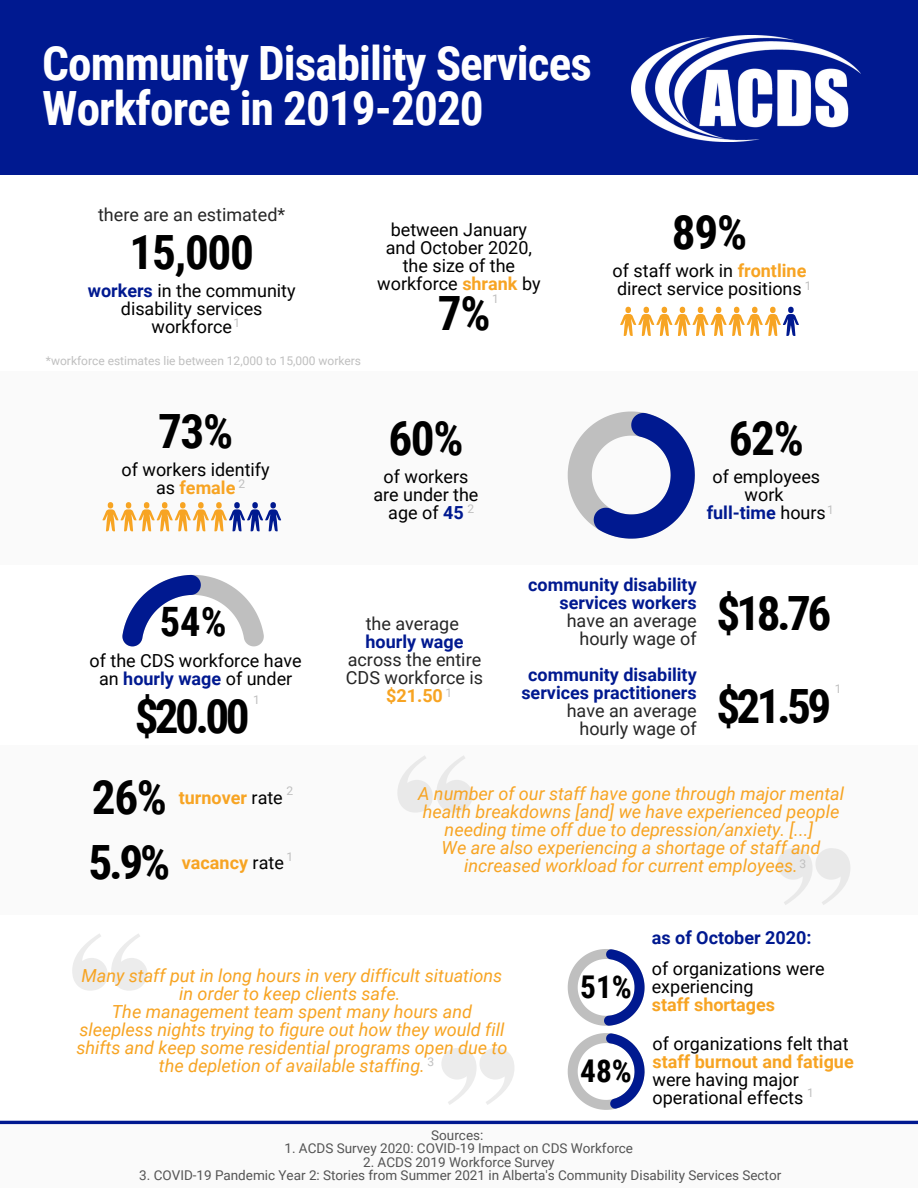
<style>
.page{position:relative;width:918px;height:1188px;background:#fff}
.page>*{position:absolute;margin:0;border:0;box-sizing:border-box;transform-origin:0 0}
.t1{font:700 47.25px/45px "Roboto Condensed";letter-spacing:-.02em;color:#fff}
.t2{font:700 47.25px/92.7px "Roboto Condensed";letter-spacing:-.025em;color:#000}
.t3{font:700 40.5px "Roboto Condensed";color:#000}
.t4{font:700 31.35px "Roboto Condensed";color:#000}
.t5{font:italic 18px "Roboto";color:#f7a423}
.t6{font:18px/18px "Roboto";color:#000;text-align:center}
.t7{font:18px/18px "Roboto";color:#262626;text-align:right}
.t8{font:700 18px/18px "Roboto";color:#001990;text-align:right}
.t9{font:700 18px "Roboto";color:#f7a423}
.t10{font:13.5px "Roboto";color:#545454}
.t11{font:12px "Roboto";color:#bfbfbf}
.s1{font-weight:700;color:#001990}
.s2{font-weight:700;color:#f7a423}
.s3{font-weight:400;color:#000}
</style>
<div class="page">
<div style="left:0;top:371px;width:918px;height:193px;background:#fafafa"></div>
<svg style="left:102px;top:502px;width:179px;height:29px"></svg>
<svg style="left:568px;top:412px;width:127px;height:127px"></svg>
<svg style="left:620px;top:307px;width:179px;height:29px"></svg>
<div style="left:0;top:745px;width:918px;height:170px;background:#fafafa"></div>
<div style="left:0;top:0;width:918px;height:174px;background:#001990"></div>
<img style="left:631px;top:36px;width:230px;height:105px">
<svg style="left:72px;top:934px;width:75px;height:57px"></svg>
<svg style="left:441px;top:1048px;width:73px;height:57px"></svg>
<svg style="left:397px;top:756px;width:76px;height:56px"></svg>
<svg style="left:777px;top:848px;width:73px;height:57px"></svg>
<div style="left:0;top:1121px;width:918px;height:67px;background:#fafafa"></div>
<hr style="left:0;top:1121px;width:918px;height:3px;background:#001990">
<svg style="left:568px;top:949px;width:77px;height:77px"></svg>
<svg style="left:568px;top:1033px;width:77px;height:77px"></svg>
<svg style="left:122px;top:575px;width:142px;height:71px"></svg>
<h1 class="t1" style="left:42px;top:42px;width:551px">Community Disability Services<br>Workforce in 2019-2020</h1>
<p class="t7" style="left:98px;top:206px;width:189px">there are an estimated*</p>
<p class="t2" style="left:130px;top:207px;width:126px">15,000</p>
<p class="t6" style="left:88px;top:282px;width:209px"><span class="s1">workers</span> in the community</p>
<p class="t6" style="left:121px;top:300px;width:143px">disability services workforce</p>
<p class="t11" style="left:234px;top:316px;width:8px">1</p>
<p class="t11" style="left:46px;top:354px;width:317px">*workforce estimates lie between 12,000 to 15,000 workers</p>
<p class="t6" style="left:391px;top:221px;width:138px">between January</p>
<p class="t6" style="left:386px;top:239px;width:148px">and October 2020,</p>
<p class="t6" style="left:403px;top:257px;width:114px">the size of the</p>
<p class="t6" style="left:377px;top:275px;width:165px">workforce <span class="s2">shrank</span> by</p>
<p class="t11" style="left:492px;top:292px;width:8px">1</p>
<h1 class="t2" style="left:438px;top:267px;width:54px">7%</h1>
<h1 class="t2" style="left:672px;top:186px;width:77px">89%</h1>
<p class="t6" style="left:613px;top:262px;width:195px;text-align:left">of staff work in <span class="s2">frontline </span>direct service positions</p>
<p class="t11" style="left:805px;top:279px;width:8px">1</p>
<h1 class="t2" style="left:158px;top:385px;width:77px">73%</h1>
<p class="t6" style="left:122px;top:461px;width:150px">of workers identify as <span class="s2">female</span></p>
<p class="t11" style="left:239px;top:477px;width:8px">2</p>
<h2 class="t3" style="left:160px;top:598px;width:68px">54%</h2>
<p class="t6" style="left:90px;top:652px;width:214px">of the CDS workforce have an <span class="s1">hourly wage</span> of under</p>
<h1 class="t2" style="left:135px;top:671px;width:117px">$20.00</h1>
<p class="t11" style="left:253px;top:693px;width:8px">1</p>
<h1 class="t2" style="left:92px;top:751px;width:77px">26%</h1>
<p class="t11" style="left:287px;top:784px;width:8px">2</p>
<p class="t9" style="left:179px;top:787px;width:106px">turnover <span class="s3">rate</span></p>
<h1 class="t2" style="left:88px;top:817px;width:83px">5.9%</h1>
<p class="t11" style="left:287px;top:850px;width:8px">1</p>
<p class="t9" style="left:182px;top:853px;width:104px">vacancy <span class="s3">rate</span></p>
<h1 class="t2" style="left:388px;top:393px;width:77px">60%</h1>
<p class="t6" style="left:373px;top:468px;width:107px">of workers are under the age of <span class="s1">45</span></p>
<h1 class="t2" style="left:729px;top:393px;width:77px">62%</h1>
<p class="t6" style="left:707px;top:468px;width:121px">of employees work<br><span class="s1">full-time</span> hours</p>
<p class="t11" style="left:467px;top:502px;width:8px">2</p>
<p class="t11" style="left:827px;top:503px;width:8px">1</p>
<p class="t8" style="left:528px;top:576px;width:170px">community disability services workers</p>
<p class="t7" style="left:567px;top:612px;width:132px">have an average hourly wage of</p>
<p class="t8" style="left:521px;top:666px;width:177px;text-align:center">community disability services practitioners</p>
<p class="t7" style="left:567px;top:702px;width:132px">have an average hourly wage of</p>
<h1 class="t2" style="left:716px;top:568px;width:117px">$18.76 $21.59</h1>
<p class="t7" style="left:366px;top:615px;width:95px">the average</p>
<p class="t8" style="left:366px;top:633px;width:99px">hourly wage</p>
<p class="t7" style="left:346px;top:651px;width:139px;text-align:left">across the entire<br>CDS workforce is</p>
<p class="t9" style="left:386px;top:686px;width:58px">$21.50</p>
<p class="t11" style="left:446px;top:686px;width:8px">1</p>
<p class="t11" style="left:835px;top:682px;width:8px">1</p>
<p class="t5" style="left:418px;top:783px;width:428px">A number of our staff have gone through major mental</p>
<p class="t5" style="left:423px;top:801px;width:418px">health breakdowns [and] we have experienced people</p>
<p class="t5" style="left:445px;top:819px;width:370px">needing time off due to depression/anxiety. [...]</p>
<p class="t5" style="left:442px;top:837px;width:380px">We are also experiencing a shortage of staff and</p>
<p class="t5" style="left:464px;top:855px;width:335px">increased workload for current employees.</p>
<p class="t11" style="left:799px;top:857px;width:8px">3</p>
<p class="t8" style="left:652px;top:929px;width:161px">as of October 2020:</p>
<h1 class="t5" style="left:82px;top:965px;width:422px">Many staff put in long hours in very difficult situations</h1>
<h1 class="t5" style="left:179px;top:983px;width:223px">in order to keep clients safe.</h1>
<h2 class="t5" style="left:112px;top:1001px;width:362px">The management team spent many hours and</h2>
<h1 class="t5" style="left:79px;top:1019px;width:426px">sleepless nights trying to figure out how they would fill</h1>
<p class="t5" style="left:76px;top:1037px;width:433px">shifts and keep some residential programs open due to</p>
<p class="t5" style="left:159px;top:1055px;width:267px">the depletion of available staffing.</p>
<p class="t11" style="left:427px;top:1055px;width:8px">3</p>
<h3 class="t4" style="left:580px;top:969px;width:53px">51%</h3>
<h3 class="t4" style="left:580px;top:1053px;width:53px">48%</h3>
<p class="t6" style="left:652px;top:960px;width:174px;text-align:left">of organizations were experiencing</p>
<p class="t9" style="left:652px;top:994px;width:125px">staff shortages</p>
<p class="t6" style="left:653px;top:1035px;width:198px">of organizations felt that</p>
<p class="t9" style="left:653px;top:1051px;width:203px">staff burnout and fatigue</p>
<p class="t6" style="left:653px;top:1071px;width:152px;text-align:left">were having major operational effects</p>
<p class="t11" style="left:807px;top:1086px;width:8px">1</p>
<p class="t10" style="left:431px;top:1127px;width:54px">Sources:</p>
<p class="t10" style="left:284px;top:1141px;width:350px">1. ACDS Survey 2020: COVID-19 Impact on CDS Workforce</p>
<p class="t10" style="left:363px;top:1154px;width:193px">2. ACDS 2019 Workforce Survey</p>
<p class="t10" style="left:139px;top:1168px;width:644px">3. COVID-19 Pandemic Year 2: Stories from Summer 2021 in Alberta's Community Disability Services Sector</p>
</div>
